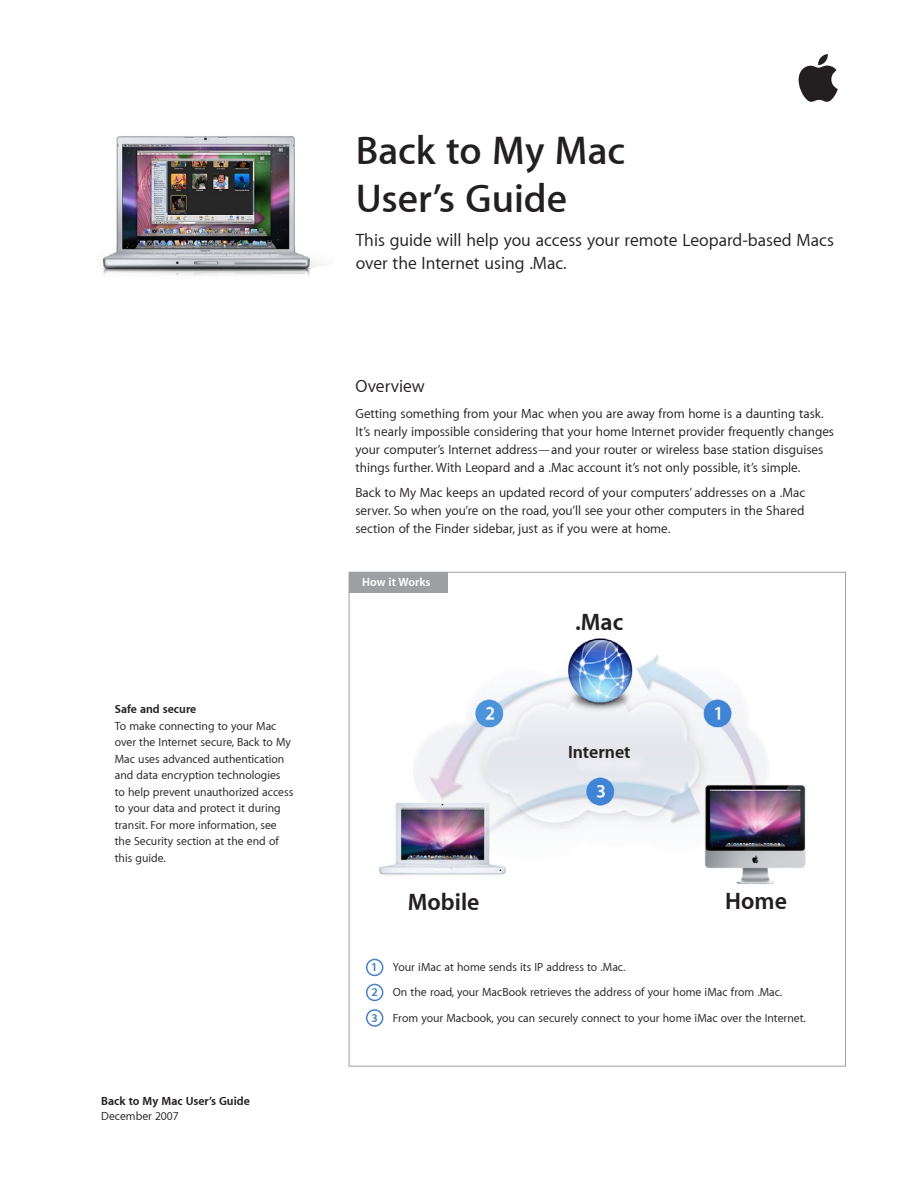
<style>
.page{position:relative;width:918px;height:1188px;background:#fff}
.page>*{position:absolute;margin:0;border:0;box-sizing:border-box;transform-origin:0 0}
.title_main{font:600 40.5px/48px "Myriad Set";color:#231f20}
.image_title_reversed{font:700 24px "Myriad Set";color:#231f20}
.body_intro{font:18px/22.5px "Myriad Set Text";color:#231f20}
.Lvl_1_head{font:18px "Myriad Set Text";color:#231f20}
.image_title_reversed-2{font:700 18px "Myriad Set";color:#231f20}
.body_after_heads{font:13.5px/18px "Myriad Set Text";color:#231f20}
.body{font:13.5px/18px "Myriad Set Text";color:#231f20;text-align:justify}
.body_sidebar_sp_abov{font:12px/16.5px "Myriad Set Text";color:#231f20}
.caption_image{font:12px "Myriad Set Text";color:#231f20}
.descriptor{font:700 12px "Myriad Set";color:#231f20}
.sidebar_head{font:700 12px "Myriad Set";color:#231f20}
.descriptor_title{font:12px "Myriad Set Text";color:#231f20}
.image_title_reversed-3{font:700 12px "Myriad Set";color:#fff}
.t1{font:700 12px "Myriad Set";color:#4881c3}
</style>
<div class="page">
<svg style="left:798px;top:54px;width:40px;height:48px"></svg>
<img style="left:102px;top:136px;width:221px;height:140px">
<img style="left:379px;top:638px;width:427px;height:246px">
<div style="left:366px;top:959px;width:17px;height:17px;border:2px solid #4881c3;border-radius:50%"></div>
<div style="left:366px;top:1009px;width:17px;height:18px;border:2px solid #4881c3;border-radius:50%"></div>
<div style="left:366px;top:984px;width:17px;height:17px;border:2px solid #4881c3;border-radius:50%"></div>
<div style="left:349px;top:572px;width:99px;height:21px;background:#9d9fa2"></div>
<div style="left:572px;top:748px;width:140px;height:52px;background:#fff;opacity:.75"></div>
<p class="sidebar_head" style="left:115px;top:702px;width:83px">Safe and secure</p>
<p class="body_sidebar_sp_abov" style="left:115px;top:717px;width:180px">To make connecting to your Mac over the Internet secure, Back to My<br>Mac uses advanced authentication and data encryption technologies to help prevent unauthorized access to your data and protect it during transit. For more information, see the Security section at the end of this guide.</p>
<p class="descriptor" style="left:101px;top:1094px;width:150px">Back to My Mac User’s Guide</p>
<p class="descriptor_title" style="left:101px;top:1109px;width:79px">December 2007</p>
<p class="title_main" style="left:356px;top:126px;width:271px">Back to My Mac<br>User’s Guide</p>
<p class="body_intro" style="left:356px;top:229px;width:480px">This guide will help you access your remote Leopard-based Macs over the Internet using .Mac.</p>
<p class="Lvl_1_head" style="left:355px;top:375px;width:71px">Overview</p>
<p class="body_after_heads" style="left:355px;top:404px;width:480px">Getting something from your Mac when you are away from home is a daunting task.<br>It’s nearly impossible considering that your home Internet provider frequently changes your computer’s Internet address—and your router or wireless base station disguises things further. With Leopard and a .Mac account it’s not only possible, it’s simple.</p>
<p class="body" style="left:355px;top:484px;width:451px">Back to My Mac keeps an updated record of your computers’ addresses on a .Mac server. So when you’re on the road, you’ll see your other computers in the Shared section of the Finder sidebar, just as if you were at home.</p>
<p class="image_title_reversed-3" style="left:362px;top:575px;width:70px">How it Works</p>
<p class="image_title_reversed" style="left:575px;top:607px;width:50px">.Mac</p>
<p class="image_title_reversed-2" style="left:568px;top:741px;width:64px">Internet</p>
<p class="image_title_reversed" style="left:408px;top:887px;width:73px">Mobile</p>
<p class="image_title_reversed" style="left:725px;top:886px;width:63px">Home</p>
<p class="t1" style="left:371px;top:960px;width:8px">1</p>
<p class="t1" style="left:372px;top:985px;width:8px">2</p>
<p class="t1" style="left:372px;top:1010px;width:8px">3</p>
<p class="caption_image" style="left:393px;top:960px;width:234px">Your iMac at home sends its IP address to .Mac.</p>
<p class="caption_image" style="left:393px;top:985px;width:391px">On the road, your MacBook retrieves the address of your home iMac from .Mac.</p>
<p class="caption_image" style="left:393px;top:1010px;width:414px">From your Macbook, you can securely connect to your home iMac over the Internet.</p>
</div>
